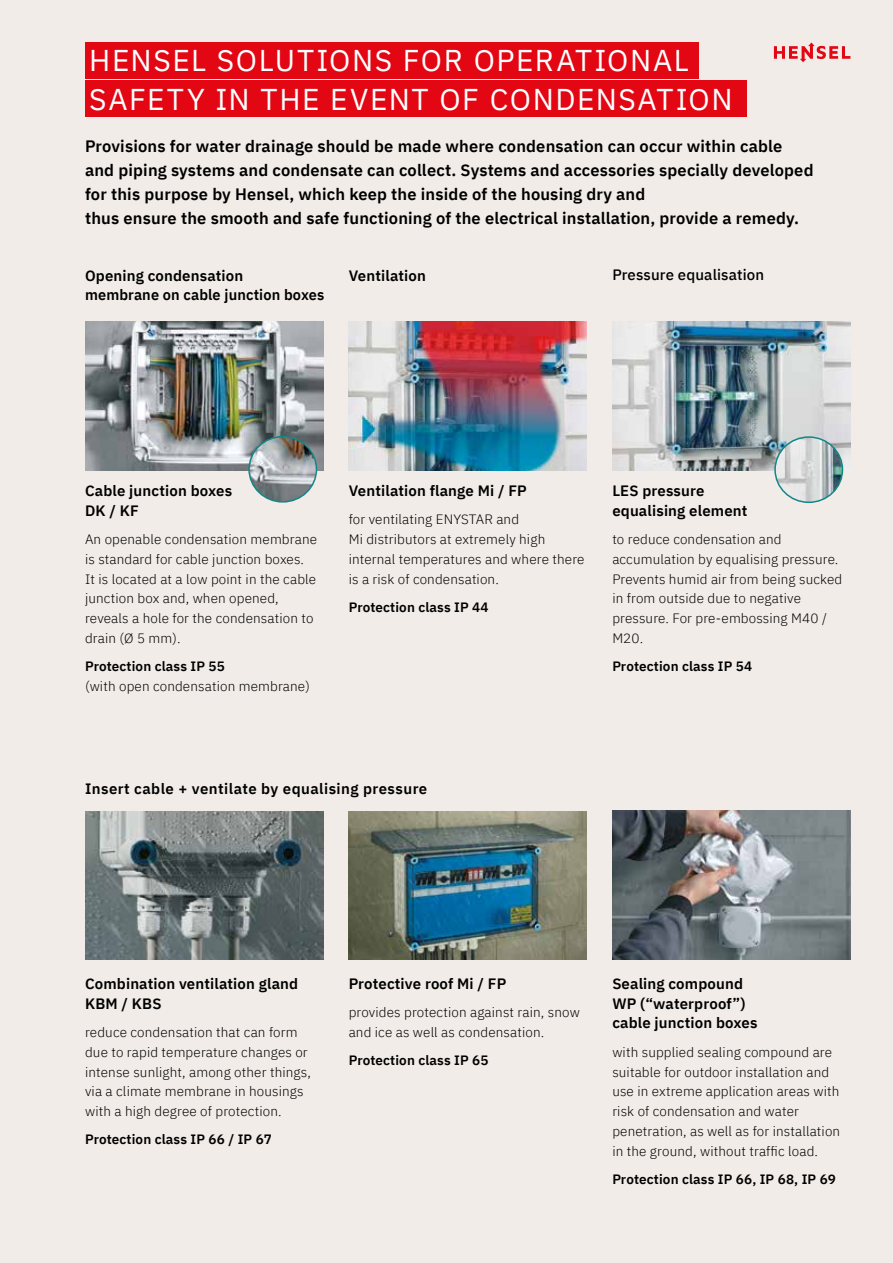
<style>
.page{position:relative;width:893px;height:1263px;background:#f1ece7}
.page>*{position:absolute;margin:0;border:0;box-sizing:border-box;transform-origin:0 0}
.t1{font:30px/38.2px "IBM Plex Sans";letter-spacing:.055em;color:#fff}
.t2{font:600 16.5px/24px "IBM Plex Sans";letter-spacing:.01em;color:#000}
.t3{font:600 15px/19.8px "IBM Plex Sans";letter-spacing:.01em;color:#000}
.t4{font:600 15px "IBM Plex Sans";letter-spacing:.03em;color:#000}
.t5{font:500 15px "IBM Plex Sans";letter-spacing:.01em;color:#000}
.t6{font:300 13.5px/19.8px "IBM Plex Sans";letter-spacing:.01em;color:#000}
.t7{font:600 13.5px "IBM Plex Sans";letter-spacing:.01em;color:#000}
</style>
<div class="page">
<svg style="left:774px;top:43px;width:76px;height:19px"></svg>
<div style="left:85px;top:43px;width:613px;height:36px;background:#e30613"></div>
<div style="left:85px;top:81px;width:662px;height:36px;background:#e30613"></div>
<img style="left:349px;top:322px;width:238px;height:149px">
<img style="left:612px;top:322px;width:238px;height:149px">
<img style="left:85px;top:322px;width:238px;height:149px">
<img style="left:85px;top:812px;width:238px;height:148px">
<img style="left:612px;top:811px;width:238px;height:148px">
<img style="left:349px;top:811px;width:238px;height:149px">
<img style="left:249px;top:437px;width:67px;height:65px;border-radius:32px">
<div style="left:248px;top:436px;width:69px;height:67px;border:2px solid #138688;border-radius:50%"></div>
<img style="left:775px;top:437px;width:67px;height:65px">
<div style="left:774px;top:436px;width:69px;height:67px;border:2px solid #138688;border-radius:50%"></div>
<h1 class="t1" style="left:89px;top:39px;width:645px">HENSEL SOLUTIONS FOR OPERATIONAL<br>SAFETY IN THE EVENT OF CONDENSATION</h1>
<p class="t2" style="left:85px;top:133px;width:730px">Provisions for water drainage should be made where condensation can occur within cable and piping systems and condensate can collect. Systems and accessories specially developed for this purpose by Hensel, which keep the inside of the housing dry and<br>thus ensure the smooth and safe functioning of the electrical installation, provide a remedy.</p>
<p class="t3" style="left:85px;top:264px;width:241px">Opening condensation<br>membrane on cable junction boxes</p>
<p class="t3" style="left:349px;top:264px;width:79px">Ventilation</p>
<p class="t5" style="left:612px;top:263px;width:153px">Pressure equalisation</p>
<p class="t3" style="left:85px;top:479px;width:149px">Cable junction boxes<br>DK / KF</p>
<p class="t6" style="left:85px;top:528px;width:234px">An openable condensation membrane is standard for cable junction boxes.<br>It is located at a low point in the cable junction box and, when opened, reveals a hole for the condensation to drain (Ø 5 mm).</p>
<p class="t7" style="left:85px;top:656px;width:141px">Protection class IP 55</p>
<p class="t6" style="left:85px;top:675px;width:226px">(with open condensation membrane)</p>
<p class="t3" style="left:349px;top:479px;width:180px">Ventilation flange Mi / FP</p>
<p class="t6" style="left:349px;top:508px;width:237px">for ventilating ENYSTAR and<br>Mi distributors at extremely high internal temperatures and where there is a risk of condensation.</p>
<p class="t7" style="left:349px;top:596px;width:141px">Protection class IP 44</p>
<p class="t3" style="left:612px;top:479px;width:137px">LES pressure equalising element</p>
<p class="t6" style="left:612px;top:528px;width:232px">to reduce condensation and accumulation by equalising pressure.<br>Prevents humid air from being sucked in from outside due to negative pressure. For pre-embossing M40 /<br>M20.</p>
<p class="t7" style="left:612px;top:656px;width:141px">Protection class IP 54</p>
<p class="t4" style="left:85px;top:777px;width:344px">Insert cable + ventilate by equalising pressure</p>
<p class="t3" style="left:85px;top:972px;width:215px">Combination ventilation gland<br>KBM / KBS</p>
<p class="t6" style="left:85px;top:1021px;width:227px">reduce condensation that can form due to rapid temperature changes or intense sunlight, among other things, via a climate membrane in housings with a high degree of protection.</p>
<p class="t7" style="left:85px;top:1129px;width:188px">Protection class IP 66 / IP 67</p>
<p class="t3" style="left:349px;top:972px;width:159px">Protective roof Mi / FP</p>
<p class="t6" style="left:349px;top:1001px;width:233px">provides protection against rain, snow and ice as well as condensation.</p>
<p class="t7" style="left:349px;top:1050px;width:141px">Protection class IP 65</p>
<p class="t3" style="left:612px;top:972px;width:147px">Sealing compound<br>WP (“waterproof”) cable junction boxes</p>
<p class="t6" style="left:612px;top:1041px;width:229px">with supplied sealing compound are suitable for outdoor installation and use in extreme application areas with risk of condensation and water penetration, as well as for installation in the ground, without traffic load.</p>
<p class="t7" style="left:612px;top:1169px;width:225px">Protection class IP 66, IP 68, IP 69</p>
</div>
